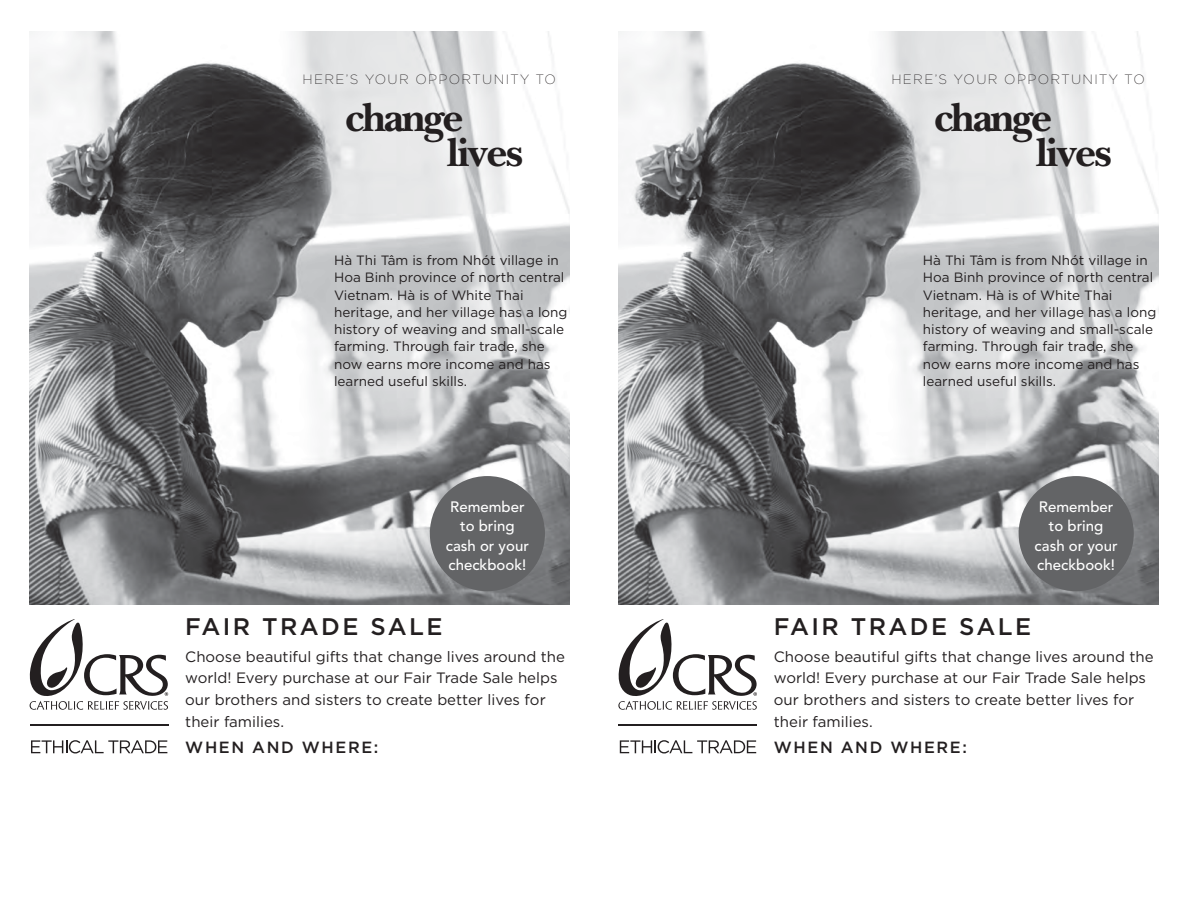
<style>
.page{position:relative;width:1188px;height:918px;background:#fff}
.page>*{position:absolute;margin:0;border:0;box-sizing:border-box;transform-origin:0 0}
.t1{font:700 42px/34.5px "New Baskerville Std";letter-spacing:-.05em;color:#231f20}
.t2{font:500 24px "Gotham";letter-spacing:.1em;color:#231f20}
.t3{font:500 16.2px "Gotham";letter-spacing:.1em;color:#231f20}
.t4{font:15px/21.8px "Gotham";color:#231f20}
.t5{font:500 15px/19.5px "Avenir LT Pro";color:#fff;text-align:center}
.t6{font:13.5px/17.2px "Gotham";color:#231f20}
.t7{font:200 13.5px "Gotham";letter-spacing:.1em;color:#231f20}
</style>
<div class="page">
<img style="left:30px;top:31px;width:540px;height:574px">
<img style="left:618px;top:31px;width:540px;height:574px">
<div style="left:430px;top:476px;width:115px;height:115px;background:#636466;border-radius:50%"></div>
<div style="left:1019px;top:476px;width:115px;height:115px;background:#636466;border-radius:50%"></div>
<hr style="left:30px;top:724px;width:139px;height:1px;background:#231f20">
<svg style="left:31px;top:740px;width:136px;height:14px"></svg>
<svg style="left:30px;top:619px;width:138px;height:91px"></svg>
<hr style="left:618px;top:724px;width:139px;height:1px;background:#231f20">
<svg style="left:620px;top:740px;width:136px;height:14px"></svg>
<svg style="left:618px;top:619px;width:139px;height:91px"></svg>
<p class="t7" style="left:303px;top:70px;width:255px">HERE’S YOUR OPPORTUNITY TO</p>
<p class="t7" style="left:891px;top:70px;width:255px">HERE’S YOUR OPPORTUNITY TO</p>
<h1 class="t1" style="left:447px;top:100px;width:77px;text-indent:-102px">change lives</h1>
<h1 class="t1" style="left:1036px;top:100px;width:77px;text-indent:-102px">change lives</h1>
<p class="t6" style="left:334px;top:251px;width:235px">Hà Thi Tâm is from Nhót village in<br>Hoa Binh province of north central<br>Vietnam. Hà is of White Thai heritage, and her village has a long history of weaving and small-scale farming. Through fair trade, she now earns more income and has learned useful skills.</p>
<p class="t6" style="left:923px;top:251px;width:235px">Hà Thi Tâm is from Nhót village in<br>Hoa Binh province of north central<br>Vietnam. Hà is of White Thai heritage, and her village has a long history of weaving and small-scale farming. Through fair trade, she now earns more income and has learned useful skills.</p>
<p class="t5" style="left:446px;top:497px;width:85px">Remember to bring cash or your checkbook!</p>
<p class="t5" style="left:1035px;top:497px;width:85px">Remember to bring cash or your checkbook!</p>
<h2 class="t2" style="left:185px;top:611px;width:259px">FAIR TRADE SALE</h2>
<p class="t4" style="left:185px;top:645px;width:381px">Choose beautiful gifts that change lives around the world! Every purchase at our Fair Trade Sale helps our brothers and sisters to create better lives for their families.</p>
<p class="t3" style="left:185px;top:737px;width:195px">WHEN AND WHERE:</p>
<h2 class="t2" style="left:774px;top:611px;width:259px">FAIR TRADE SALE</h2>
<p class="t4" style="left:774px;top:645px;width:381px">Choose beautiful gifts that change lives around the world! Every purchase at our Fair Trade Sale helps our brothers and sisters to create better lives for their families.</p>
<p class="t3" style="left:774px;top:737px;width:195px">WHEN AND WHERE:</p>
</div>
